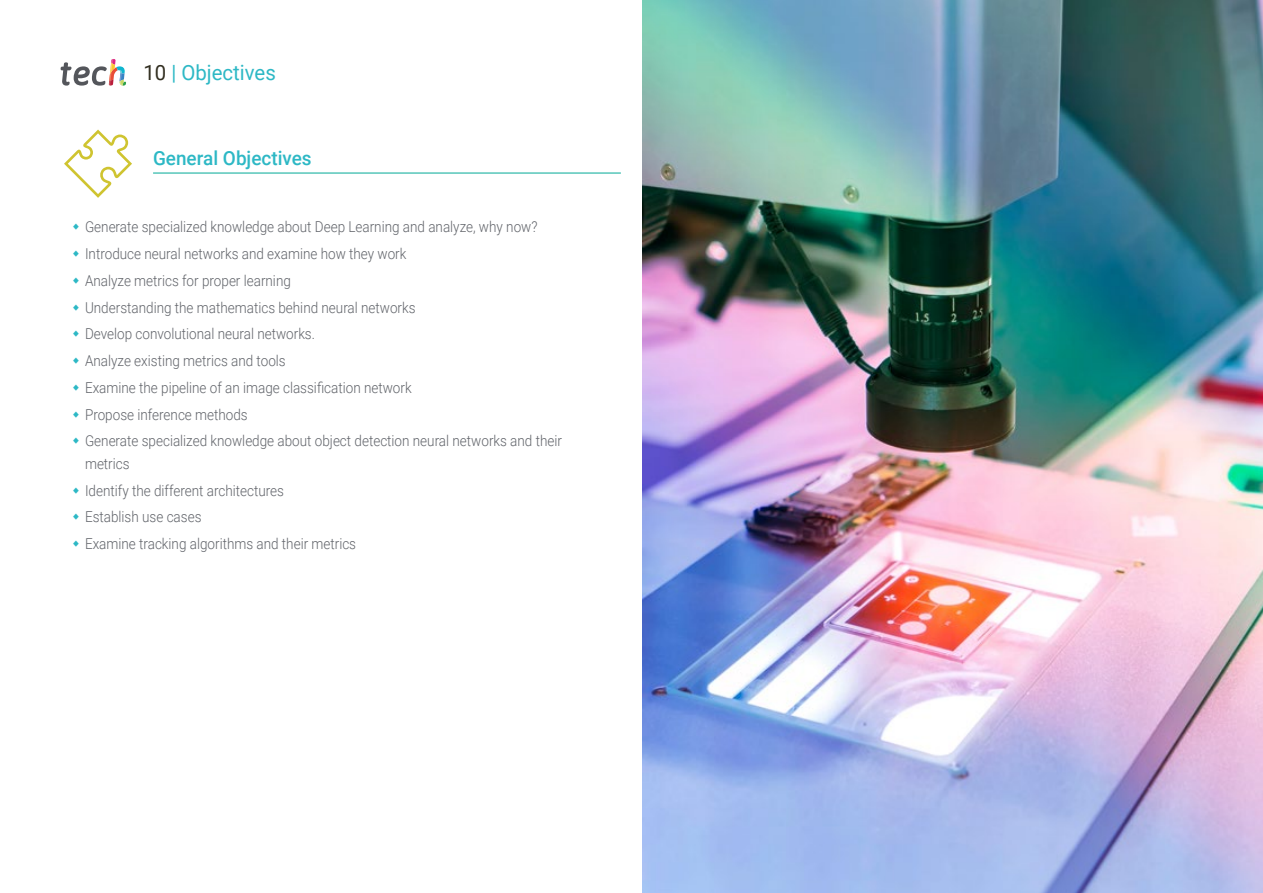
<style>
.page{position:relative;width:1263px;height:893px;background:#fff}
.page>*{position:absolute;margin:0;border:0;box-sizing:border-box;transform-origin:0 0}
.t1{font:21px "Roboto";color:#2db8c5}
.t2{font:500 19.5px "Roboto";color:#2db8c5}
.t3{font:300 15px/26.7px "Roboto";color:#61646a;scale:.9 1}
.s1{color:#312e20}
</style>
<div class="page">
<hr style="left:153px;top:173px;width:468px;height:1px;background:#00a996">
<svg style="left:64px;top:130px;width:68px;height:68px"></svg>
<svg style="left:61px;top:59px;width:65px;height:27px"></svg>
<img style="left:643px;top:0;width:620px;height:893px">
<h1 class="t1" style="left:144px;top:57px;width:134px"><span class="s1">10</span> | Objectives</h1>
<h2 class="t2" style="left:153px;top:144px;width:160px">General Objectives</h2>
<p class="t3" style="left:85px;top:213px;width:531px">Generate specialized knowledge about Deep Learning and analyze, why now?<br>Introduce neural networks and examine how they work<br>Analyze metrics for proper learning<br>Understanding the mathematics behind neural networks<br>Develop convolutional neural networks.<br>Analyze existing metrics and tools<br>Examine the pipeline of an image classification network<br>Propose inference methods<br>Generate specialized knowledge about object detection neural networks and their</p>
<p class="t3" style="left:85px;top:450px;width:303px">metrics<br>Identify the different architectures<br>Establish use cases<br>Examine tracking algorithms and their metrics</p>
</div>
